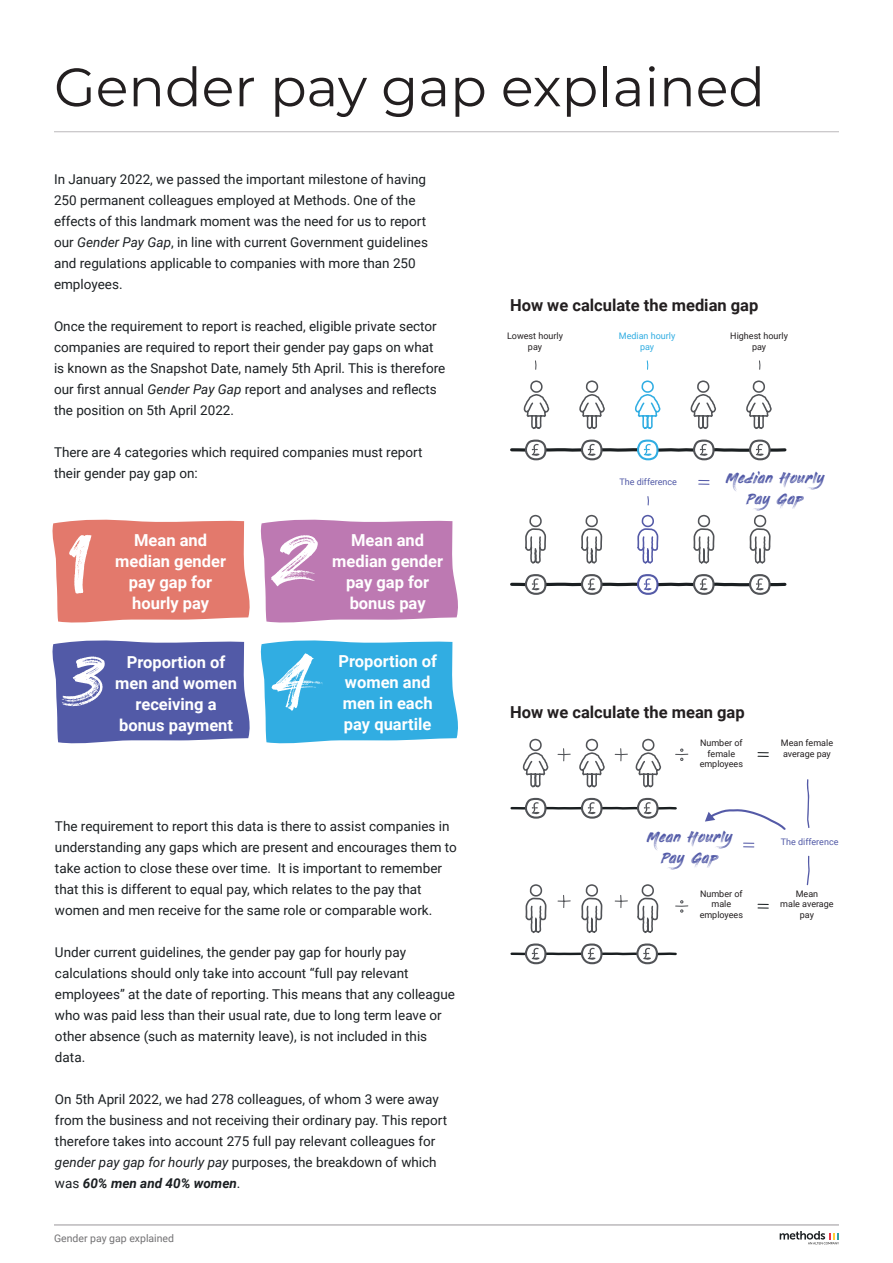
<style>
.page{position:relative;width:893px;height:1263px;background:#fff}
.page>*{position:absolute;margin:0;border:0;box-sizing:border-box;transform-origin:0 0}
.t1{font:72px "Painting With Chocolate";color:#fff}
.t2{font:54px "Montserrat";color:#231f20}
.t3{font:700 16.5px/21px "Roboto";color:#fff;text-align:center}
.t4{font:700 16.5px "Roboto";color:#231f20}
.t5{font:15px/21px "Painting With Chocolate";color:#525aa7}
.t6{font:13.5px/21px "Roboto";color:#1b1f22}
.t7{font:10.5px "Roboto";color:#727173}
.t8{font:9px/10.5px "Roboto";color:#231f20;text-align:center}
.t9{font:9px "Roboto";color:#525aa7}
.t10{font:9px/10.5px "Roboto";color:#31ade2;text-align:center}
.s1{font-style:italic}
.s2{font-weight:700;font-style:italic}
</style>
<div class="page">
<svg style="left:523px;top:380px;width:27px;height:50px"></svg>
<svg style="left:579px;top:380px;width:26px;height:50px"></svg>
<svg style="left:690px;top:380px;width:26px;height:50px"></svg>
<svg style="left:635px;top:380px;width:26px;height:49px"></svg>
<svg style="left:746px;top:380px;width:26px;height:49px"></svg>
<svg style="left:510px;top:439px;width:277px;height:22px"></svg>
<svg style="left:510px;top:574px;width:277px;height:21px"></svg>
<svg style="left:535px;top:360px;width:2px;height:10px"></svg>
<svg style="left:759px;top:360px;width:2px;height:10px"></svg>
<svg style="left:646px;top:360px;width:3px;height:10px"></svg>
<svg style="left:647px;top:496px;width:2px;height:10px"></svg>
<svg style="left:525px;top:514px;width:22px;height:50px"></svg>
<svg style="left:581px;top:514px;width:22px;height:50px"></svg>
<svg style="left:637px;top:514px;width:22px;height:50px"></svg>
<svg style="left:693px;top:514px;width:22px;height:50px"></svg>
<svg style="left:749px;top:514px;width:22px;height:50px"></svg>
<svg style="left:744px;top:843px;width:10px;height:4px"></svg>
<svg style="left:758px;top:752px;width:10px;height:5px"></svg>
<svg style="left:510px;top:943px;width:167px;height:22px"></svg>
<svg style="left:758px;top:904px;width:10px;height:5px"></svg>
<svg style="left:510px;top:738px;width:179px;height:196px"></svg>
<svg style="left:705px;top:809px;width:81px;height:21px"></svg>
<svg style="left:807px;top:779px;width:3px;height:49px"></svg>
<svg style="left:807px;top:855px;width:3px;height:30px"></svg>
<hr style="left:54px;top:131px;width:785px;height:1px;background:#bbb9bb">
<svg style="left:780px;top:1231px;width:59px;height:13px"></svg>
<hr style="left:54px;top:1224px;width:785px;height:2px;background:#bbb9bb">
<svg style="left:52px;top:640px;width:198px;height:104px;background:#6168ae"></svg>
<svg style="left:260px;top:519px;width:198px;height:104px;background:#c284b8"></svg>
<svg style="left:260px;top:640px;width:198px;height:104px;background:#42b4e4"></svg>
<svg style="left:699px;top:480px;width:10px;height:5px"></svg>
<svg style="left:52px;top:519px;width:198px;height:104px;background:#e58478"></svg>
<p class="t2" style="left:54px;top:50px;width:712px">Gender pay gap explained</p>
<p class="t6" style="left:54px;top:168px;width:375px">In January 2022, we passed the important milestone of having 250 permanent colleagues employed at Methods. One of the effects of this landmark moment was the need for us to report our <span class="s1">Gender Pay Gap</span>, in line with current Government guidelines and regulations applicable to companies with more than 250 employees.</p>
<p class="t6" style="left:54px;top:315px;width:393px">Once the requirement to report is reached, eligible private sector companies are required to report their gender pay gaps on what is known as the Snapshot Date, namely 5th April. This is therefore our first annual <span class="s1">Gender Pay Gap</span> report and analyses and reflects the position on 5th April 2022.</p>
<p class="t6" style="left:54px;top:441px;width:370px">There are 4 categories which required companies must report their gender pay gap on:</p>
<p class="t3" style="left:115px;top:529px;width:112px">Mean and median gender pay gap for hourly pay</p>
<p class="t1" style="left:66px;top:639px;width:41px">3</p>
<p class="t3" style="left:115px;top:651px;width:123px">Proportion of men and women receiving a bonus payment</p>
<p class="t1" style="left:274px;top:518px;width:46px">2</p>
<p class="t3" style="left:332px;top:529px;width:112px">Mean and median gender pay gap for bonus pay</p>
<p class="t1" style="left:274px;top:639px;width:40px">4</p>
<p class="t3" style="left:338px;top:650px;width:100px;text-align:left">Proportion of women and men in each pay quartile</p>
<p class="t6" style="left:55px;top:815px;width:403px">The requirement to report this data is there to assist companies in understanding any gaps which are present and encourages them to take action to close these over time. It is important to remember that this is different to equal pay, which relates to the pay that women and men receive for the same role or comparable work.</p>
<p class="t6" style="left:55px;top:941px;width:401px">Under current guidelines, the gender pay gap for hourly pay calculations should only take into account “full pay relevant employees” at the date of reporting. This means that any colleague who was paid less than their usual rate, due to long term leave or other absence (such as maternity leave), is not included in this data.</p>
<p class="t6" style="left:55px;top:1088px;width:394px">On 5th April 2022, we had 278 colleagues, of whom 3 were away from the business and not receiving their ordinary pay. This report therefore takes into account 275 full pay relevant colleagues for <span class="s1">gender pay gap for hourly pay</span> purposes, the breakdown of which was <span class="s2">60% men and 40% women</span>.</p>
<p class="t7" style="left:54px;top:1230px;width:122px">Gender pay gap explained</p>
<p class="t4" style="left:510px;top:294px;width:250px">How we calculate the median gap</p>
<p class="t8" style="left:507px;top:330px;width:57px">Lowest hourly pay</p>
<p class="t8" style="left:730px;top:330px;width:59px">Highest hourly pay</p>
<p class="t10" style="left:619px;top:330px;width:58px">Median hourly pay</p>
<p class="t9" style="left:619px;top:476px;width:59px">The difference</p>
<p class="t5" style="left:746px;top:467px;width:90px;text-indent:-21px">Median Hourly<br>PayGap</p>
<p class="t4" style="left:510px;top:701px;width:236px">How we calculate the mean gap</p>
<p class="t8" style="left:700px;top:737px;width:44px">Number of</p>
<p class="t8" style="left:708px;top:748px;width:29px">female</p>
<p class="t8" style="left:700px;top:758px;width:45px">employees</p>
<p class="t8" style="left:781px;top:737px;width:54px;text-align:left">Mean female average pay</p>
<p class="t5" style="left:647px;top:826px;width:98px">Mean Hourly</p>
<p class="t9" style="left:781px;top:836px;width:59px">The difference</p>
<p class="t5" style="left:661px;top:847px;width:59px">PayGap</p>
<p class="t8" style="left:700px;top:888px;width:44px">Number of</p>
<p class="t8" style="left:711px;top:898px;width:21px">male</p>
<p class="t8" style="left:700px;top:909px;width:45px">employees</p>
<p class="t8" style="left:796px;top:888px;width:24px">Mean</p>
<p class="t8" style="left:780px;top:898px;width:55px">male average pay</p>
</div>
